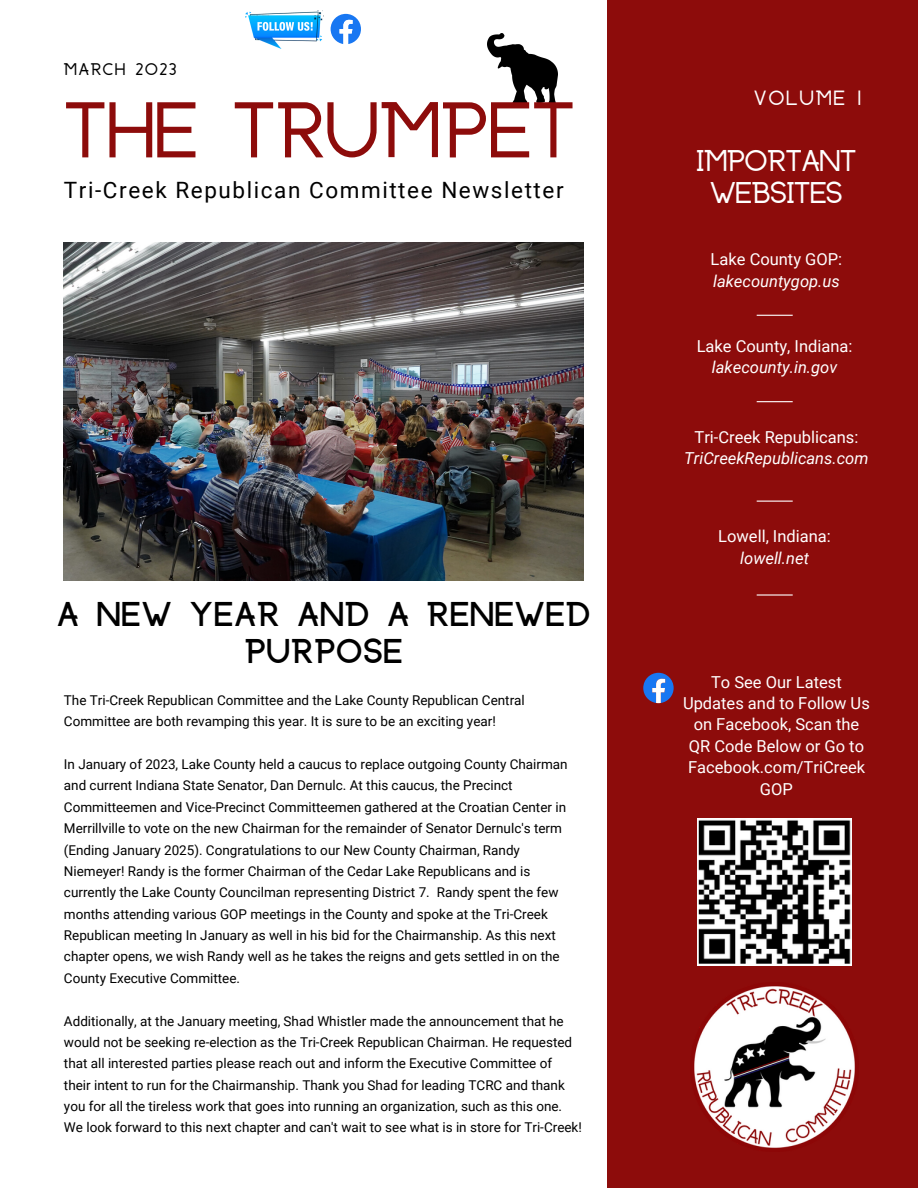
<style>
.page{position:relative;width:918px;height:1188px;background:#fff}
.page>*{position:absolute;margin:0;border:0;box-sizing:border-box;transform-origin:0 0}
.t1{font:700 63px "Anchorage";letter-spacing:.02em;color:#8d0c0b}
.t2{font:900 27px/37.2px "Anchorage";letter-spacing:.03em;color:#000;text-align:center}
.t3{font:700 24px/32.7px "Anchorage";color:#fff;text-align:center}
.t4{font:22.5px "Roboto";letter-spacing:.07em;color:#000}
.t5{font:16.5px/21.3px "Roboto";color:#fff;text-align:center}
.t6{font:italic 16.5px "Roboto";color:#fff}
.t7{font:700 16.5px "Anchorage";letter-spacing:.14em;color:#fff}
.t8{font:13.5px/21.3px "Roboto";color:#000}
.t9{font:700 13.5px "Anchorage";letter-spacing:.14em;color:#000}
</style>
<div class="page">
<div style="left:607px;top:0;width:311px;height:1188px;background:#8d0c0b"></div>
<img style="left:64px;top:242px;width:520px;height:339px">
<img style="left:694px;top:986px;width:161px;height:162px">
<svg style="left:331px;top:14px;width:30px;height:30px"></svg>
<img style="left:246px;top:10px;width:78px;height:38px">
<img style="left:488px;top:34px;width:69px;height:70px">
<img style="left:697px;top:818px;width:154px;height:148px">
<hr style="left:757px;top:315px;width:36px;height:1px;background:#fff">
<hr style="left:757px;top:594px;width:36px;height:2px;background:#fff">
<hr style="left:757px;top:401px;width:36px;height:1px;background:#fff">
<hr style="left:757px;top:501px;width:36px;height:1px;background:#fff">
<svg style="left:643px;top:673px;width:31px;height:30px"></svg>
<p class="t9" style="left:64px;top:64px;width:114px">MARCH 2023</p>
<h1 class="t1" style="left:64px;top:102px;width:512px">THE TRUMPET</h1>
<h3 class="t4" style="left:64px;top:177px;width:501px">Tri-Creek Republican Committee Newsletter</h3>
<h2 class="t2" style="left:57px;top:600px;width:535px">A NEW YEAR AND A RENEWED<br>PURPOSE</h2>
<p class="t8" style="left:64px;top:690px;width:462px">The Tri-Creek Republican Committee and the Lake County Republican Central<br>Committee are both revamping this year. It is sure to be an exciting year!</p>
<p class="t8" style="left:64px;top:754px;width:505px">In January of 2023, Lake County held a caucus to replace outgoing County Chairman and current Indiana State Senator, Dan Dernulc. At this caucus, the Precinct Committeemen and Vice-Precinct Committeemen gathered at the Croatian Center in Merrillville to vote on the new Chairman for the remainder of Senator Dernulc's term (Ending January 2025). Congratulations to our New County Chairman, Randy Niemeyer! Randy is the former Chairman of the Cedar Lake Republicans and is currently the Lake County Councilman representing District 7. Randy spent the few months attending various GOP meetings in the County and spoke at the Tri-Creek Republican meeting In January as well in his bid for the Chairmanship. As this next chapter opens, we wish Randy well as he takes the reigns and gets settled in on the County Executive Committee.</p>
<p class="t8" style="left:64px;top:1010px;width:520px">Additionally, at the January meeting, Shad Whistler made the announcement that he would not be seeking re-election as the Tri-Creek Republican Chairman. He requested that all interested parties please reach out and inform the Executive Committee of their intent to run for the Chairmanship. Thank you Shad for leading TCRC and thank you for all the tireless work that goes into running an organization, such as this one.<br>We look forward to this next chapter and can't wait to see what is in store for Tri-Creek!</p>
<p class="t7" style="left:754px;top:90px;width:108px">VOLUME 1</p>
<h3 class="t3" style="left:697px;top:147px;width:161px">IMPORTANT<br>WEBSITES</h3>
<p class="t5" style="left:711px;top:249px;width:133px">Lake County GOP:</p>
<p class="t6" style="left:713px;top:271px;width:128px">lakecountygop.us</p>
<p class="t5" style="left:697px;top:335px;width:157px">Lake County, Indiana:</p>
<p class="t6" style="left:712px;top:358px;width:127px">lakecounty.in.gov</p>
<p class="t5" style="left:695px;top:427px;width:165px">Tri-Creek Republicans:</p>
<p class="t6" style="left:684px;top:449px;width:186px">TriCreekRepublicans.com</p>
<p class="t5" style="left:718px;top:526px;width:114px">Lowell, Indiana:</p>
<p class="t6" style="left:740px;top:549px;width:70px">lowell.net</p>
<p class="t5" style="left:683px;top:671px;width:188px">To See Our Latest<br>Updates and to Follow Us on Facebook, Scan the<br>QR Code Below or Go to<br>Facebook.com/TriCreek<br>GOP</p>
</div>
